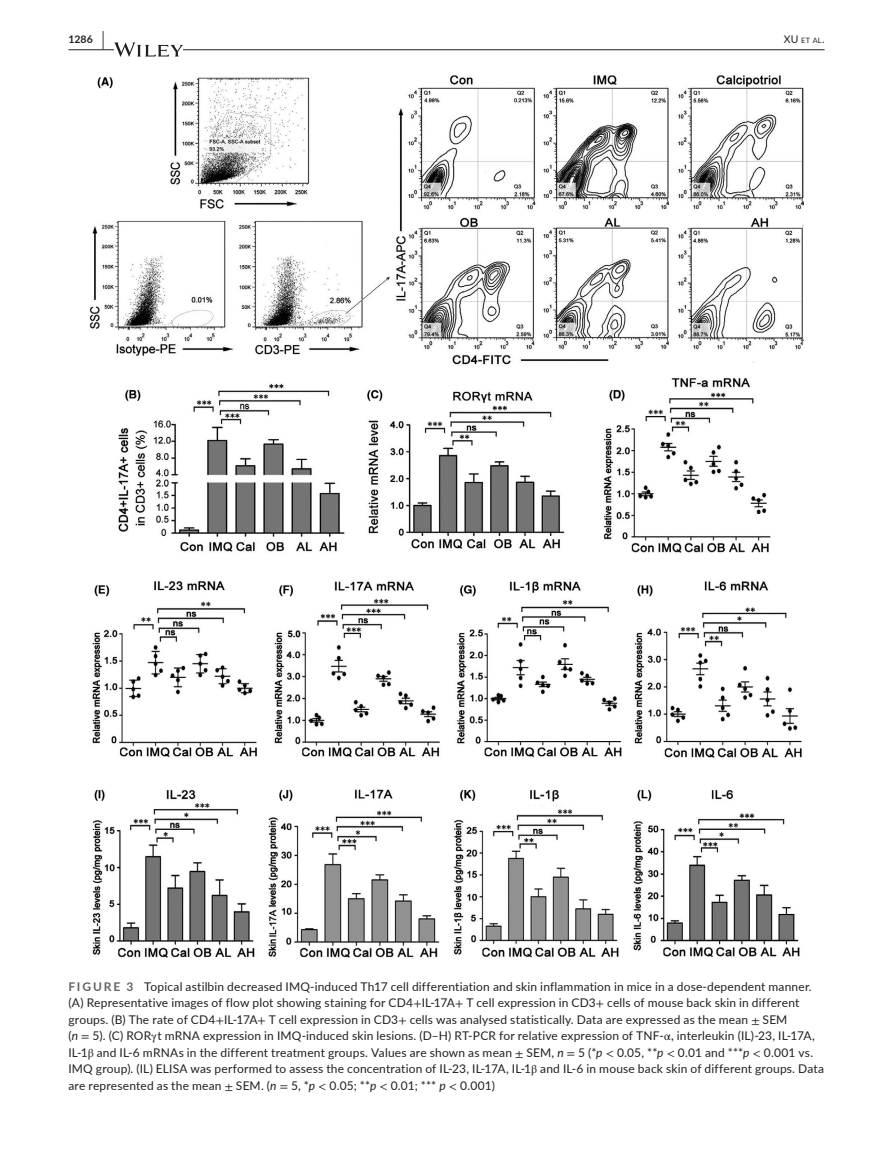
<style>
.page{position:relative;width:893px;height:1174px;background:#fff}
.page>*{position:absolute;margin:0;border:0;box-sizing:border-box;transform-origin:0 0}
.t1{font:12px/16.5px "Lato";letter-spacing:.015em;color:#231f20}
.t2{font:700 10.5px "Lato";color:#231f20}
.t3{font:7.35px "Lato";color:#231f20}
.s1{font-size:19.5px}
.s2{font-size:10.5px}
.s3{font-weight:700;color:#636366}
.s4{font-family:"STIX"}
.s5{font-style:italic}
</style>
<div class="page">
<hr style="left:68px;top:49px;width:756px;height:1px;background:#231f20">
<svg style="left:114px;top:42px;width:69px;height:15px"></svg>
<img style="left:89px;top:75px;width:715px;height:883px">
<p class="t2" style="left:68px;top:31px;width:37px">1286 <span class="s1">|</span></p>
<p class="t3" style="left:784px;top:35px;width:42px"><span class="s2">XU</span> et al<span class="s2">.</span></p>
<p class="t1" style="left:68px;top:977px;width:757px"><span class="s3">FIGURE 3</span> Topical astilbin decreased IMQ-induced Th17 cell differentiation and skin inflammation in mice in a dose-dependent manner. (A) Representative images of flow plot showing staining for CD4<span class="s4">+</span>IL-17A<span class="s4">+</span> T cell expression in CD3<span class="s4">+</span> cells of mouse back skin in different groups. (B) The rate of CD4<span class="s4">+</span>IL-17A<span class="s4">+</span> T cell expression in CD3<span class="s4">+</span> cells was analysed statistically. Data are expressed as the mean <span class="s4">±</span> SEM<br>(<span class="s5">n</span> <span class="s4">=</span> 5). (C) ROR<span class="s4">γ</span>t mRNA expression in IMQ-induced skin lesions. (D–H) RT-PCR for relative expression of TNF-<span class="s4">α</span>, interleukin (IL)-23, IL-17A, IL-1<span class="s4">β</span> and IL-6 mRNAs in the different treatment groups. Values are shown as mean <span class="s4">±</span> SEM, <span class="s5">n</span> <span class="s4">=</span> 5 (*<span class="s5">p</span> <span class="s4">&lt;</span> 0.05, **<span class="s5">p</span> <span class="s4">&lt;</span> 0.01 and ***<span class="s5">p</span> <span class="s4">&lt;</span> 0.001 vs.<br>IMQ group). (IL) ELISA was performed to assess the concentration of IL-23, IL-17A, IL-1<span class="s4">β</span> and IL-6 in mouse back skin of different groups. Data are represented as the mean <span class="s4">±</span> SEM. (<span class="s5">n</span> <span class="s4">=</span> 5, *<span class="s5">p</span> <span class="s4">&lt;</span> 0.05; **<span class="s5">p</span> <span class="s4">&lt;</span> 0.01; *** <span class="s5">p</span> <span class="s4">&lt;</span> 0.001)</p>
</div>
